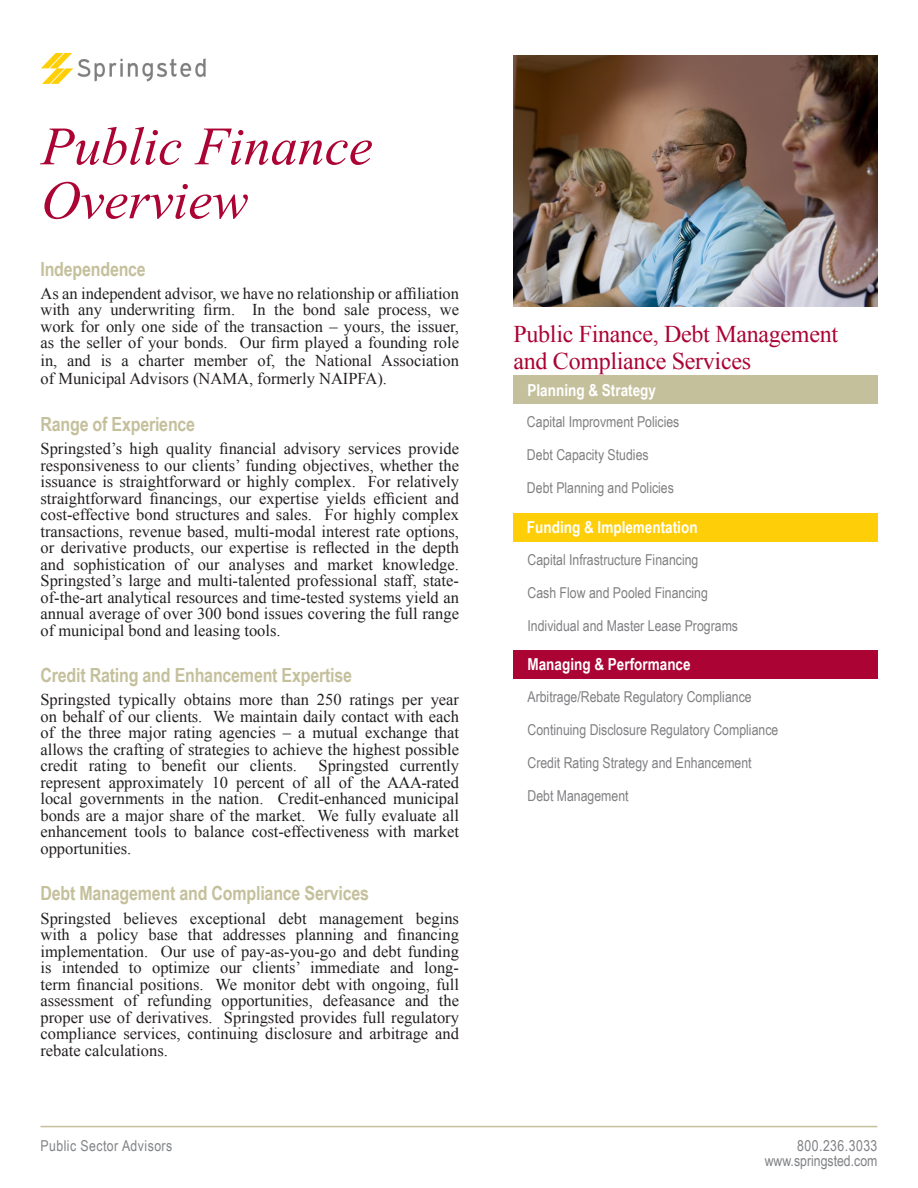
<style>
.page{position:relative;width:918px;height:1188px;background:#fff}
.page>*{position:absolute;margin:0;border:0;box-sizing:border-box;transform-origin:0 0}
.t1{font:italic 54px "Times New Roman";color:#ab0333}
.t2{font:24px/27px "Times New Roman";letter-spacing:-.01em;color:#ab0333}
.t3{font:700 19.5px "Arial Narrow";letter-spacing:-.01em;color:#c5c09c}
.t4{font:16.5px/16.5px "Times New Roman";color:#231f20;text-align:justify}
.t5{font:700 16.5px "Arial Narrow";color:#fff}
.t6{font:15px "Arial Narrow";color:#808083}
.t7{font:15px "Arial Narrow";letter-spacing:.03em;color:#808285}
.t8{font:15px "Arial Narrow";color:#808285}
</style>
<div class="page">
<hr style="left:40px;top:1126px;width:837px;height:1px;background:#c5c09c">
<img style="left:41px;top:54px;width:165px;height:30px">
<img style="left:513px;top:55px;width:365px;height:252px">
<div style="left:513px;top:513px;width:365px;height:28px;background:#fece08"></div>
<div style="left:513px;top:650px;width:365px;height:28px;background:#ab0333"></div>
<div style="left:513px;top:375px;width:365px;height:29px;background:#c5c09c"></div>
<p class="t1" style="left:41px;top:109px;width:333px">Public Finance</p>
<p class="t1" style="left:41px;top:163px;width:208px">Overview</p>
<p class="t3" style="left:40px;top:254px;width:107px">Independence</p>
<p class="t4" style="left:40px;top:285px;width:420px">As an independent advisor, we have no relationship or affiliation with any underwriting firm. In the bond sale process, we work for only one side of the transaction – yours, the issuer, as the seller of your bonds. Our firm played a founding role</p>
<p class="t4" style="left:40px;top:352px;width:420px;line-height:18px">in, and is a charter member of, the National Association of Municipal Advisors (NAMA, formerly NAIPFA).</p>
<p class="t3" style="left:40px;top:409px;width:156px">Range of Experience</p>
<p class="t4" style="left:40px;top:440px;width:420px">Springsted’s high quality financial advisory services provide responsiveness to our clients’ funding objectives, whether the issuance is straightforward or highly complex. For relatively straightforward financings, our expertise yields efficient and cost-effective bond structures and sales. For highly complex transactions, revenue based, multi-modal interest rate options, or derivative products, our expertise is reflected in the depth and sophistication of our analyses and market knowledge.<br>Springsted’s large and multi-talented professional staff, state&shy;of-the-art analytical resources and time-tested systems yield an annual average of over 300 bond issues covering the full range of municipal bond and leasing tools.</p>
<p class="t3" style="left:40px;top:661px;width:313px">Credit Rating and Enhancement Expertise</p>
<p class="t4" style="left:40px;top:691px;width:420px">Springsted typically obtains more than 250 ratings per year on behalf of our clients. We maintain daily contact with each of the three major rating agencies – a mutual exchange that allows the crafting of strategies to achieve the highest possible credit rating to benefit our clients.</p>
<p class="t4" style="left:40px;top:757px;width:420px;text-indent:278px">Springsted currently represent approximately 10 percent of all of the AAA-rated local governments in the nation. Credit-enhanced municipal bonds are a major share of the market. We fully evaluate all enhancement tools to balance cost-effectiveness with market opportunities.</p>
<p class="t3" style="left:40px;top:879px;width:330px">Debt Management and Compliance Services</p>
<p class="t4" style="left:40px;top:910px;width:420px">Springsted believes exceptional debt management begins with a policy base that addresses planning and financing implementation. Our use of pay-as-you-go and debt funding is intended to optimize our clients’ immediate and long&shy;term financial positions. We monitor debt with ongoing, full assessment of refunding opportunities, defeasance and the proper use of derivatives. Springsted provides full regulatory compliance services, continuing disclosure and arbitrage and rebate calculations.</p>
<p class="t7" style="left:40px;top:1135px;width:133px">Public Sector Advisors</p>
<p class="t2" style="left:513px;top:320px;width:326px">Public Finance, Debt Management and Compliance Services</p>
<p class="t5" style="left:528px;top:378px;width:130px">Planning &amp; Strategy</p>
<p class="t6" style="left:527px;top:411px;width:154px">Capital Improvment Policies</p>
<p class="t6" style="left:527px;top:444px;width:123px">Debt Capacity Studies</p>
<p class="t6" style="left:527px;top:477px;width:148px">Debt Planning and Policies</p>
<p class="t5" style="left:527px;top:515px;width:172px">Funding &amp; Implementation</p>
<p class="t6" style="left:528px;top:548px;width:172px">Capital Infrastructure Financing</p>
<p class="t6" style="left:528px;top:581px;width:182px">Cash Flow and Pooled Financing</p>
<p class="t6" style="left:528px;top:614px;width:212px">Individual and Master Lease Programs</p>
<p class="t5" style="left:528px;top:652px;width:165px">Managing &amp; Performance</p>
<p class="t6" style="left:527px;top:686px;width:226px">Arbitrage/Rebate Regulatory Compliance</p>
<p class="t6" style="left:527px;top:719px;width:252px">Continuing Disclosure Regulatory Compliance</p>
<p class="t6" style="left:527px;top:752px;width:226px">Credit Rating Strategy and Enhancement</p>
<p class="t6" style="left:527px;top:785px;width:103px">Debt Management</p>
<p class="t7" style="left:797px;top:1135px;width:82px">800.236.3033</p>
<p class="t8" style="left:765px;top:1150px;width:114px">www.springsted.com</p>
</div>
